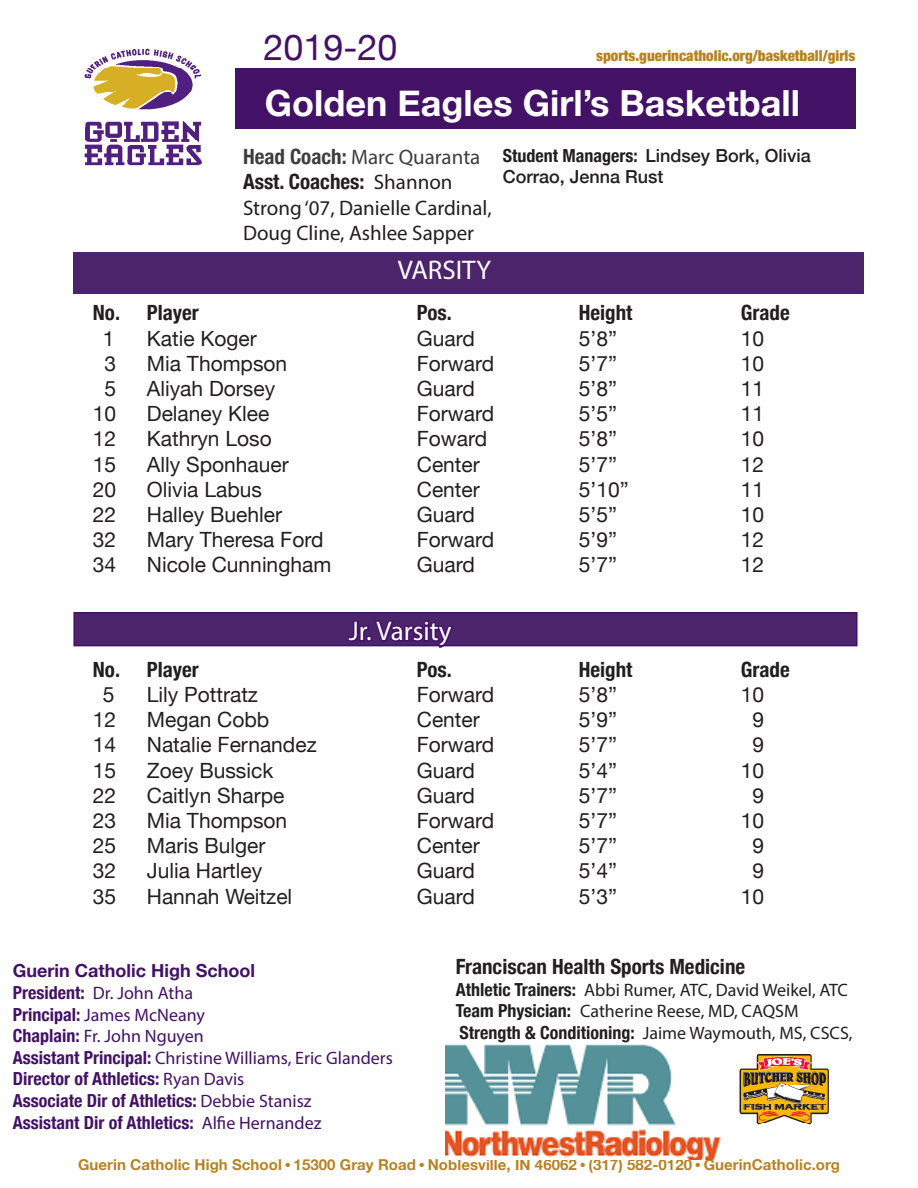
<style>
.page{position:relative;width:918px;height:1188px;background:#fff}
.page>*{position:absolute;margin:0;border:0;box-sizing:border-box;transform-origin:0 0}
.t1{font:700 36px "Helvetica Neue";color:#fff}
.t2{font:36px "Helvetica Neue";color:#431266}
.t3{font:27px "Myriad Pro";color:#fff}
.t4{font:21px "Helvetica Neue";color:#231f20}
.t5{font:700 condensed 21px "Helvetica Neue";color:#231f20}
.t6{font:21px/25.2px "Myriad Pro";color:#231f20}
.t7{font:21px "Myriad Pro";color:#3e3e3f}
.t8{font:18px "Myriad Pro";color:#431266}
.t9{font:700 condensed 18px "Helvetica Neue";color:#431266}
.t10{font:18px "Myriad Pro";color:#231f20}
.t11{font:500 18px/21.6px "Helvetica Neue";color:#231f20}
.t12{font:700 condensed 18px "Helvetica Neue";color:#231f20}
.t13{font:700 18px "Helvetica Neue";color:#431266}
.t14{font:700 15px "Helvetica Neue";letter-spacing:.005em;color:#b68322}
.t15{font:900 condensed 15px "Helvetica Neue";color:#b68322}
.s1{font-family:"Helvetica Neue";font-weight:700;font-stretch:condensed}
.s2{font-weight:700;font-stretch:condensed}
.s3{font-family:"Myriad Pro";font-weight:400;font-stretch:normal}
</style>
<div class="page">
<img style="left:84px;top:48px;width:118px;height:118px">
<div style="left:235px;top:68px;width:620px;height:61px;background:#431266"></div>
<img style="left:739px;top:1054px;width:90px;height:71px">
<div style="left:74px;top:252px;width:790px;height:42px;background:#4c246b"></div>
<div style="left:74px;top:613px;width:783px;height:33px;background:#4c246b"></div>
<svg style="left:346px;top:621px;width:110px;height:27px"></svg>
<div style="left:73px;top:612px;width:785px;height:34px;border:2px solid #431266"></div>
<img style="left:446px;top:1044px;width:275px;height:116px">
<p class="t2" style="left:264px;top:21px;width:136px">2019-20</p>
<p class="t15" style="left:596px;top:44px;width:261px">sports.guerincatholic.org/basketball/girls</p>
<p class="t1" style="left:265px;top:74px;width:537px">Golden Eagles Girl’s Basketball</p>
<p class="t7" style="left:243px;top:144px;width:239px"><span class="s1">Head Coach:</span> Marc Quaranta</p>
<p class="t6" style="left:243px;top:169px;width:250px"><span class="s1">Asst. Coaches:</span> Shannon<br>Strong ‘07, Danielle Cardinal,<br>Doug Cline, Ashlee Sapper</p>
<p class="t3" style="left:398px;top:253px;width:95px">VARSITY</p>
<p class="t11" style="left:503px;top:143px;width:309px"><span class="s2">Student Managers:</span> Lindsey Bork, Olivia<br>Corrao, Jenna Rust</p>
<p class="t5" style="left:93px;top:296px;width:108px">No. Player</p>
<p class="t5" style="left:417px;top:296px;width:36px">Pos.</p>
<p class="t5" style="left:579px;top:296px;width:55px">Height</p>
<p class="t5" style="left:741px;top:296px;width:50px">Grade</p>
<p class="t4" style="left:103px;top:323px;width:13px">1</p>
<p class="t4" style="left:147px;top:323px;width:112px">Katie Koger</p>
<p class="t4" style="left:417px;top:323px;width:59px">Guard</p>
<p class="t4" style="left:579px;top:323px;width:40px">5’8”</p>
<p class="t4" style="left:741px;top:323px;width:25px">10</p>
<p class="t4" style="left:105px;top:348px;width:13px">3</p>
<p class="t4" style="left:147px;top:348px;width:142px">Mia Thompson</p>
<p class="t4" style="left:417px;top:348px;width:79px">Forward</p>
<p class="t4" style="left:579px;top:348px;width:40px">5’7”</p>
<p class="t4" style="left:741px;top:348px;width:25px">10</p>
<p class="t4" style="left:105px;top:373px;width:13px">5</p>
<p class="t4" style="left:147px;top:373px;width:130px">Aliyah Dorsey</p>
<p class="t4" style="left:417px;top:373px;width:59px">Guard</p>
<p class="t4" style="left:579px;top:373px;width:40px">5’8”</p>
<p class="t4" style="left:741px;top:373px;width:25px">11</p>
<p class="t4" style="left:93px;top:399px;width:25px">10</p>
<p class="t4" style="left:147px;top:399px;width:124px">Delaney Klee</p>
<p class="t4" style="left:417px;top:399px;width:79px">Forward</p>
<p class="t4" style="left:579px;top:399px;width:40px">5’5”</p>
<p class="t4" style="left:741px;top:399px;width:25px">11</p>
<p class="t4" style="left:93px;top:424px;width:25px">12</p>
<p class="t4" style="left:147px;top:424px;width:126px">Kathryn Loso</p>
<p class="t4" style="left:417px;top:424px;width:72px">Foward</p>
<p class="t4" style="left:579px;top:424px;width:40px">5’8”</p>
<p class="t4" style="left:741px;top:424px;width:25px">10</p>
<p class="t4" style="left:93px;top:449px;width:25px">15</p>
<p class="t4" style="left:147px;top:449px;width:143px">Ally Sponhauer</p>
<p class="t4" style="left:417px;top:449px;width:65px">Center</p>
<p class="t4" style="left:579px;top:449px;width:40px">5’7”</p>
<p class="t4" style="left:741px;top:449px;width:25px">12</p>
<p class="t4" style="left:93px;top:474px;width:25px">20</p>
<p class="t4" style="left:147px;top:474px;width:117px">Olivia Labus</p>
<p class="t4" style="left:417px;top:474px;width:65px">Center</p>
<p class="t4" style="left:579px;top:474px;width:51px">5’10”</p>
<p class="t4" style="left:741px;top:474px;width:25px">11</p>
<p class="t4" style="left:93px;top:499px;width:25px">22</p>
<p class="t4" style="left:147px;top:499px;width:137px">Halley Buehler</p>
<p class="t4" style="left:417px;top:499px;width:59px">Guard</p>
<p class="t4" style="left:579px;top:499px;width:40px">5’5”</p>
<p class="t4" style="left:741px;top:499px;width:25px">10</p>
<p class="t4" style="left:93px;top:525px;width:25px">32</p>
<p class="t4" style="left:147px;top:525px;width:178px">Mary Theresa Ford</p>
<p class="t4" style="left:417px;top:525px;width:79px">Forward</p>
<p class="t4" style="left:579px;top:525px;width:40px">5’9”</p>
<p class="t4" style="left:741px;top:525px;width:25px">12</p>
<p class="t4" style="left:93px;top:550px;width:25px">34</p>
<p class="t4" style="left:147px;top:550px;width:186px">Nicole Cunningham</p>
<p class="t4" style="left:417px;top:550px;width:59px">Guard</p>
<p class="t4" style="left:579px;top:550px;width:40px">5’7”</p>
<p class="t4" style="left:741px;top:550px;width:25px">12</p>
<p class="t3" style="left:349px;top:615px;width:104px">Jr. Varsity</p>
<p class="t5" style="left:93px;top:652px;width:108px">No. Player</p>
<p class="t5" style="left:417px;top:652px;width:36px">Pos.</p>
<p class="t5" style="left:579px;top:652px;width:55px">Height</p>
<p class="t5" style="left:741px;top:652px;width:50px">Grade</p>
<p class="t4" style="left:103px;top:679px;width:13px">5</p>
<p class="t4" style="left:147px;top:679px;width:113px">Lily Pottratz</p>
<p class="t4" style="left:417px;top:679px;width:79px">Forward</p>
<p class="t4" style="left:579px;top:679px;width:40px">5’8”</p>
<p class="t4" style="left:741px;top:679px;width:25px">10</p>
<p class="t4" style="left:93px;top:705px;width:25px">12</p>
<p class="t4" style="left:147px;top:705px;width:124px">Megan Cobb</p>
<p class="t4" style="left:417px;top:705px;width:65px">Center</p>
<p class="t4" style="left:579px;top:705px;width:40px">5’9”</p>
<p class="t4" style="left:753px;top:705px;width:13px">9</p>
<p class="t4" style="left:93px;top:730px;width:25px">14</p>
<p class="t4" style="left:147px;top:730px;width:171px">Natalie Fernandez</p>
<p class="t4" style="left:417px;top:730px;width:79px">Forward</p>
<p class="t4" style="left:579px;top:730px;width:40px">5’7”</p>
<p class="t4" style="left:753px;top:730px;width:13px">9</p>
<p class="t4" style="left:93px;top:755px;width:25px">15</p>
<p class="t4" style="left:147px;top:755px;width:128px">Zoey Bussick</p>
<p class="t4" style="left:417px;top:755px;width:59px">Guard</p>
<p class="t4" style="left:579px;top:755px;width:40px">5’4”</p>
<p class="t4" style="left:741px;top:755px;width:25px">10</p>
<p class="t4" style="left:93px;top:780px;width:25px">22</p>
<p class="t4" style="left:147px;top:780px;width:139px">Caitlyn Sharpe</p>
<p class="t4" style="left:417px;top:780px;width:59px">Guard</p>
<p class="t4" style="left:579px;top:780px;width:40px">5’7”</p>
<p class="t4" style="left:753px;top:780px;width:13px">9</p>
<p class="t4" style="left:93px;top:805px;width:25px">23</p>
<p class="t4" style="left:147px;top:805px;width:142px">Mia Thompson</p>
<p class="t4" style="left:417px;top:805px;width:79px">Forward</p>
<p class="t4" style="left:579px;top:805px;width:40px">5’7”</p>
<p class="t4" style="left:741px;top:805px;width:25px">10</p>
<p class="t4" style="left:93px;top:831px;width:25px">25</p>
<p class="t4" style="left:147px;top:831px;width:120px">Maris Bulger</p>
<p class="t4" style="left:417px;top:831px;width:65px">Center</p>
<p class="t4" style="left:579px;top:831px;width:40px">5’7”</p>
<p class="t4" style="left:753px;top:831px;width:13px">9</p>
<p class="t4" style="left:93px;top:856px;width:25px">32</p>
<p class="t4" style="left:147px;top:856px;width:117px">Julia Hartley</p>
<p class="t4" style="left:417px;top:856px;width:59px">Guard</p>
<p class="t4" style="left:579px;top:856px;width:40px">5’4”</p>
<p class="t4" style="left:753px;top:856px;width:13px">9</p>
<p class="t4" style="left:93px;top:881px;width:25px">35</p>
<p class="t4" style="left:147px;top:881px;width:147px">Hannah Weitzel</p>
<p class="t4" style="left:417px;top:881px;width:59px">Guard</p>
<p class="t4" style="left:579px;top:881px;width:40px">5’3”</p>
<p class="t4" style="left:741px;top:881px;width:25px">10</p>
<p class="t5" style="left:456px;top:949px;width:291px">Franciscan Health Sports Medicine</p>
<p class="t10" style="left:456px;top:979px;width:394px"><span class="s1">Athletic Trainers:</span> Abbi Rumer, ATC, David Weikel, ATC</p>
<p class="t10" style="left:456px;top:1000px;width:344px"><span class="s1">Team Physician:</span> Catherine Reese, MD, CAQSM</p>
<p class="t12" style="left:460px;top:1018px;width:395px">Strength &amp; Conditioning: <span class="s3">Jaime Waymouth, MS, CSCS,</span></p>
<p class="t13" style="left:13px;top:957px;width:244px">Guerin Catholic High School</p>
<p class="t8" style="left:13px;top:982px;width:182px"><span class="s1">President:</span> Dr. John Atha</p>
<p class="t8" style="left:13px;top:1003px;width:193px"><span class="s1">Principal:</span> James McNeany</p>
<p class="t8" style="left:13px;top:1025px;width:192px"><span class="s1">Chaplain:</span> Fr. John Nguyen</p>
<p class="t8" style="left:13px;top:1047px;width:381px"><span class="s1">Assistant Principal:</span> Christine Williams, Eric Glanders</p>
<p class="t9" style="left:13px;top:1064px;width:233px">Director of Athletics: <span class="s3">Ryan Davis</span></p>
<p class="t9" style="left:13px;top:1086px;width:300px">Associate Dir of Athletics: <span class="s3">Debbie Stanisz</span></p>
<p class="t9" style="left:13px;top:1107px;width:310px">Assistant Dir of Athletics: <span class="s3">Alfie Hernandez</span></p>
<p class="t14" style="left:78px;top:1153px;width:763px">Guerin Catholic High School ● 15300 Gray Road ● Noblesville, IN 46062 ● (317) 582-0120 ● GuerinCatholic.org</p>
</div>
